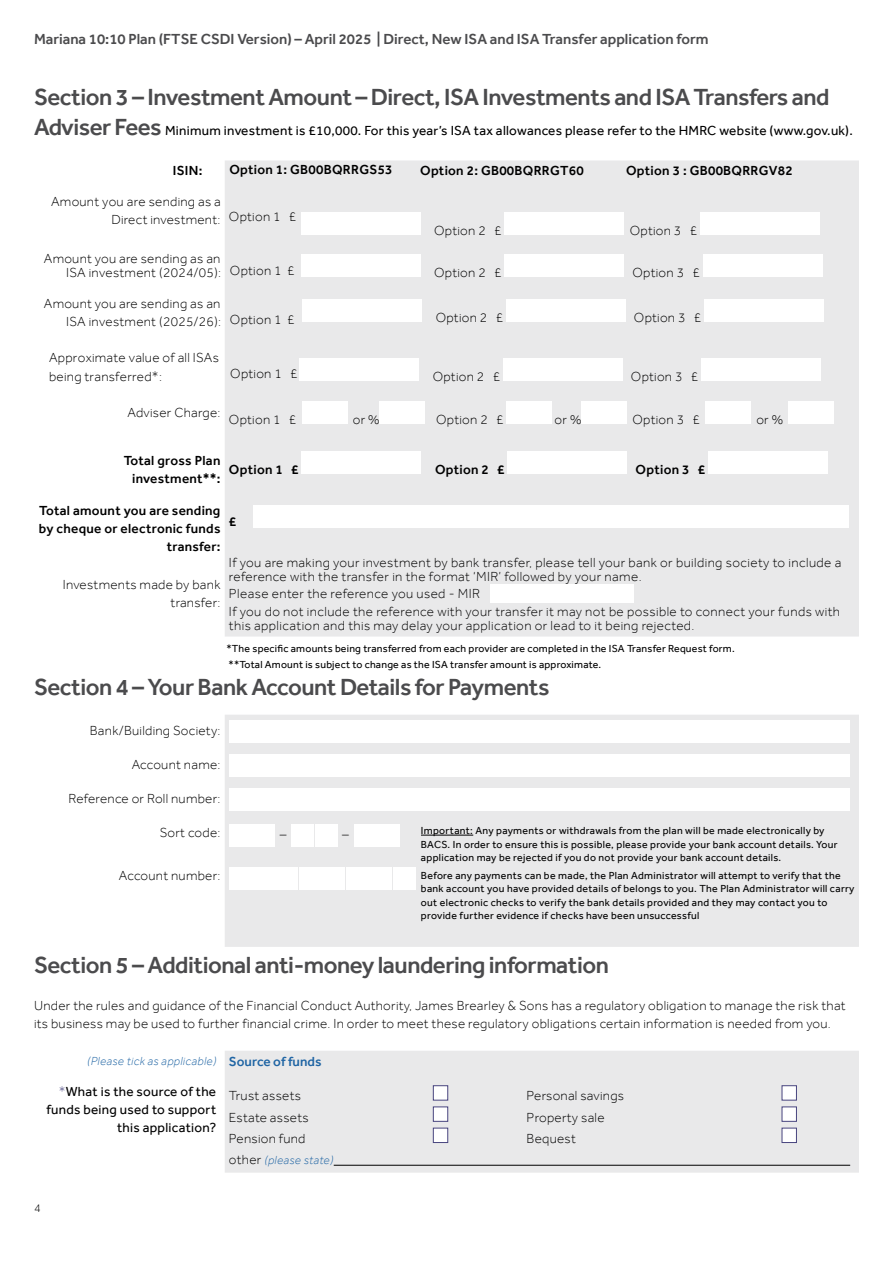
<style>
.page{position:relative;width:893px;height:1263px;background:#fff}
.page>*{position:absolute;margin:0;border:0;box-sizing:border-box;transform-origin:0 0}
.t1{font:500 24px "Effra";letter-spacing:-.02em;color:#4b4b4d}
.t2{font:500 15px "Effra";color:#4b4b4d}
.t3{font:300 13.5px/18.3px "Effra";letter-spacing:.02em;color:#000}
.t4{font:500 13.5px/18px "Effra";letter-spacing:.02em;color:#000;text-align:right}
.t5{font:13.5px/18px "Effra";letter-spacing:.02em;color:#000;text-align:right}
.t6{font:italic 300 12px "Effra";letter-spacing:.03em;color:#2065a4}
.t7{font:300 12px "Effra";color:#000}
.t8{font:10.5px/13.5px "Effra";letter-spacing:.03em;color:#000}
.s1{font-weight:500;font-size:24px;color:#4b4b4d}
.s2{font-weight:500;font-style:normal;font-size:13.5px}
.s3{font-weight:300;color:#48457f}
.s4{font-style:normal;font-size:13.5px;color:#000}
</style>
<div class="page">
<div style="left:225px;top:160px;width:634px;height:476px;background:#e9e9ea"></div>
<div style="left:301px;top:212px;width:119px;height:23px;background:#fff"></div>
<div style="left:504px;top:212px;width:120px;height:23px;background:#fff"></div>
<div style="left:700px;top:212px;width:120px;height:23px;background:#fff"></div>
<div style="left:301px;top:254px;width:119px;height:23px;background:#fff"></div>
<div style="left:504px;top:254px;width:120px;height:23px;background:#fff"></div>
<div style="left:703px;top:254px;width:119px;height:23px;background:#fff"></div>
<div style="left:299px;top:358px;width:120px;height:23px;background:#fff"></div>
<div style="left:503px;top:358px;width:120px;height:23px;background:#fff"></div>
<div style="left:701px;top:358px;width:120px;height:23px;background:#fff"></div>
<div style="left:302px;top:401px;width:45px;height:23px;background:#fff"></div>
<div style="left:380px;top:401px;width:45px;height:23px;background:#fff"></div>
<div style="left:506px;top:401px;width:46px;height:22px;background:#fff"></div>
<div style="left:582px;top:401px;width:45px;height:23px;background:#fff"></div>
<div style="left:705px;top:401px;width:46px;height:23px;background:#fff"></div>
<div style="left:789px;top:401px;width:45px;height:23px;background:#fff"></div>
<div style="left:302px;top:451px;width:119px;height:23px;background:#fff"></div>
<div style="left:508px;top:451px;width:119px;height:23px;background:#fff"></div>
<div style="left:708px;top:451px;width:120px;height:23px;background:#fff"></div>
<div style="left:225px;top:715px;width:634px;height:232px;background:#e9e9ea"></div>
<div style="left:229px;top:720px;width:621px;height:23px;background:#fff"></div>
<div style="left:229px;top:754px;width:621px;height:23px;background:#fff"></div>
<div style="left:229px;top:788px;width:621px;height:23px;background:#fff"></div>
<div style="left:229px;top:824px;width:22px;height:22px;background:#fff"></div>
<div style="left:252px;top:824px;width:23px;height:22px;background:#fff"></div>
<div style="left:292px;top:824px;width:22px;height:22px;background:#fff"></div>
<div style="left:315px;top:824px;width:22px;height:22px;background:#fff"></div>
<div style="left:354px;top:824px;width:22px;height:22px;background:#fff"></div>
<div style="left:378px;top:824px;width:22px;height:22px;background:#fff"></div>
<div style="left:229px;top:867px;width:22px;height:22px;background:#fff"></div>
<div style="left:252px;top:867px;width:23px;height:22px;background:#fff"></div>
<div style="left:276px;top:867px;width:22px;height:22px;background:#fff"></div>
<div style="left:299px;top:867px;width:22px;height:22px;background:#fff"></div>
<div style="left:323px;top:867px;width:22px;height:22px;background:#fff"></div>
<div style="left:346px;top:867px;width:22px;height:22px;background:#fff"></div>
<div style="left:370px;top:867px;width:22px;height:22px;background:#fff"></div>
<div style="left:393px;top:867px;width:22px;height:22px;background:#fff"></div>
<hr style="left:421px;top:835px;width:52px;height:1px;background:#000">
<div style="left:225px;top:1051px;width:634px;height:122px;background:#e9e9ea"></div>
<hr style="left:334px;top:1165px;width:516px;height:1px;background:#000">
<div style="left:433px;top:1085px;width:15px;height:15px;background:#fff;border:1px solid #48457f"></div>
<div style="left:782px;top:1085px;width:15px;height:15px;background:#fff;border:1px solid #48457f"></div>
<div style="left:433px;top:1107px;width:15px;height:14px;background:#fff;border:1px solid #48457f"></div>
<div style="left:782px;top:1107px;width:15px;height:14px;background:#fff"></div>
<div style="left:433px;top:1128px;width:15px;height:15px;background:#fff;border:1px solid #48457f"></div>
<div style="left:782px;top:1128px;width:15px;height:15px;background:#fff;border:1px solid #48457f"></div>
<div style="left:253px;top:505px;width:595px;height:23px;background:#fff"></div>
<div style="left:490px;top:585px;width:144px;height:18px;background:#fff"></div>
<div style="left:302px;top:299px;width:120px;height:23px;background:#fff"></div>
<div style="left:506px;top:299px;width:120px;height:23px;background:#fff"></div>
<div style="left:704px;top:299px;width:120px;height:23px;background:#fff"></div>
<p class="t2" style="left:34px;top:30px;width:676px">Mariana 10:10 Plan (FTSE CSDI Version) – April 2025 | Direct, New ISA and ISA Transfer application form</p>
<h1 class="t1" style="left:34px;top:83px;width:797px">Section 3 – Investment Amount – Direct, ISA Investments and ISA Transfers and</h1>
<p class="t5" style="left:34px;top:122px;width:820px"><span class="s1">Adviser Fees</span> Minimum investment is £10,000. For this year’s ISA tax allowances please refer to the HMRC website (www.gov.uk).</p>
<p class="t4" style="left:173px;top:162px;width:31px">ISIN:</p>
<p class="t4" style="left:229px;top:160px;width:165px">Option 1: GB00BQRRGS53</p>
<p class="t4" style="left:420px;top:162px;width:165px">Option 2: GB00BQRRGT60</p>
<p class="t4" style="left:626px;top:162px;width:168px">Option 3 : GB00BQRRGV82</p>
<p class="t3" style="left:51px;top:192px;width:171px">Amount you are sending as a</p>
<p class="t3" style="left:111px;top:210px;width:186px">Direct investment: Option 1 £</p>
<p class="t3" style="left:44px;top:249px;width:178px">Amount you are sending as an</p>
<p class="t3" style="left:66px;top:294px;width:230px;text-indent:-22px">Amount you are sending as an<br>ISA investment (2025/26): Option 1 £</p>
<p class="t3" style="left:434px;top:221px;width:69px">Option 2 £</p>
<p class="t3" style="left:630px;top:221px;width:69px">Option 3 £</p>
<p class="t3" style="left:434px;top:263px;width:69px">Option 2 £</p>
<p class="t3" style="left:632px;top:263px;width:69px">Option 3 £</p>
<p class="t3" style="left:436px;top:308px;width:69px">Option 2 £</p>
<p class="t3" style="left:634px;top:308px;width:69px">Option 3 £</p>
<p class="t3" style="left:49px;top:348px;width:171px">Approximate value of all ISAs being transferred*:</p>
<p class="t3" style="left:127px;top:403px;width:95px">Adviser Charge:</p>
<p class="t3" style="left:230px;top:365px;width:69px">Option 1 £</p>
<p class="t3" style="left:433px;top:367px;width:69px">Option 2 £</p>
<p class="t3" style="left:631px;top:367px;width:69px">Option 3 £</p>
<p class="t3" style="left:229px;top:410px;width:69px">Option 1 £</p>
<p class="t3" style="left:353px;top:410px;width:28px">or %</p>
<p class="t3" style="left:436px;top:410px;width:69px">Option 2 £</p>
<p class="t3" style="left:555px;top:410px;width:28px">or %</p>
<p class="t3" style="left:632px;top:410px;width:69px">Option 3 £</p>
<p class="t3" style="left:756px;top:410px;width:28px">or %</p>
<p class="t4" style="left:124px;top:452px;width:98px">Total gross Plan investment**:</p>
<p class="t4" style="left:229px;top:460px;width:71px">Option 1 £</p>
<p class="t4" style="left:435px;top:460px;width:71px">Option 2 £</p>
<p class="t4" style="left:636px;top:460px;width:71px">Option 3 £</p>
<p class="t4" style="left:39px;top:501px;width:183px">Total amount you are sending by cheque or electronic funds transfer:</p>
<p class="t4" style="left:229px;top:512px;width:9px">£</p>
<p class="t3" style="left:63px;top:576px;width:159px;text-align:right">Investments made by bank transfer:</p>
<p class="t3" style="left:229px;top:556px;width:614px;line-height:13.5px">If you are making your investment by bank transfer, please tell your bank or building society to include a reference with the transfer in the format ‘MIR’ followed by your name.</p>
<p class="t3" style="left:229px;top:585px;width:613px;line-height:17.7px">Please enter the reference you used - MIR<br>If you do not include the reference with your transfer it may not be possible to connect your funds with</p>
<p class="t3" style="left:229px;top:616px;width:467px">this application and this may delay your application or lead to it being rejected.</p>
<p class="t8" style="left:226px;top:639px;width:510px;line-height:16.8px">*The specific amounts being transferred from each provider are completed in the ISA Transfer Request form. **Total Amount is subject to change as the ISA transfer amount is approximate.</p>
<h1 class="t1" style="left:34px;top:673px;width:517px">Section 4 – Your Bank Account Details for Payments</h1>
<p class="t3" style="left:90px;top:721px;width:132px">Bank/Building Society:</p>
<p class="t3" style="left:132px;top:755px;width:90px">Account name:</p>
<p class="t3" style="left:69px;top:789px;width:153px">Reference or Roll number:</p>
<p class="t3" style="left:160px;top:823px;width:62px">Sort code:</p>
<p class="t3" style="left:280px;top:825px;width:8px">–</p>
<p class="t3" style="left:342px;top:825px;width:8px">–</p>
<p class="t3" style="left:119px;top:866px;width:103px">Account number:</p>
<p class="t8" style="left:421px;top:824px;width:418px">Important: Any payments or withdrawals from the plan will be made electronically by<br>BACS. In order to ensure this is possible, please provide your bank account details. Your application may be rejected if you do not provide your bank account details.</p>
<p class="t8" style="left:421px;top:868px;width:435px">Before any payments can be made, the Plan Administrator will attempt to verify that the bank account you have provided details of belongs to you. The Plan Administrator will carry out electronic checks to verify the bank details provided and they may contact you to provide further evidence if checks have been unsuccessful</p>
<h1 class="t1" style="left:34px;top:951px;width:576px">Section 5 – Additional anti-money laundering information</h1>
<p class="t3" style="left:34px;top:997px;width:813px">Under the rules and guidance of the Financial Conduct Authority, James Brearley &amp; Sons has a regulatory obligation to manage the risk that its business may be used to further financial crime. In order to meet these regulatory obligations certain information is needed from you.</p>
<p class="t6" style="left:87px;top:1054px;width:236px">(Please tick as applicable) <span class="s2">Source of funds</span></p>
<p class="t5" style="left:46px;top:1082px;width:171px"><span class="s3">*</span>What is the source of the funds being used to support this application?</p>
<p class="t3" style="left:229px;top:1086px;width:74px">Trust assets</p>
<p class="t3" style="left:527px;top:1086px;width:99px">Personal savings</p>
<p class="t3" style="left:229px;top:1108px;width:81px">Estate assets</p>
<p class="t3" style="left:527px;top:1108px;width:79px">Property sale</p>
<p class="t3" style="left:229px;top:1129px;width:78px">Pension fund</p>
<p class="t3" style="left:527px;top:1129px;width:51px">Bequest</p>
<p class="t6" style="left:229px;top:1153px;width:106px"><span class="s4">other</span> (please state)</p>
<p class="t7" style="left:34px;top:1201px;width:8px">4</p>
</div>
